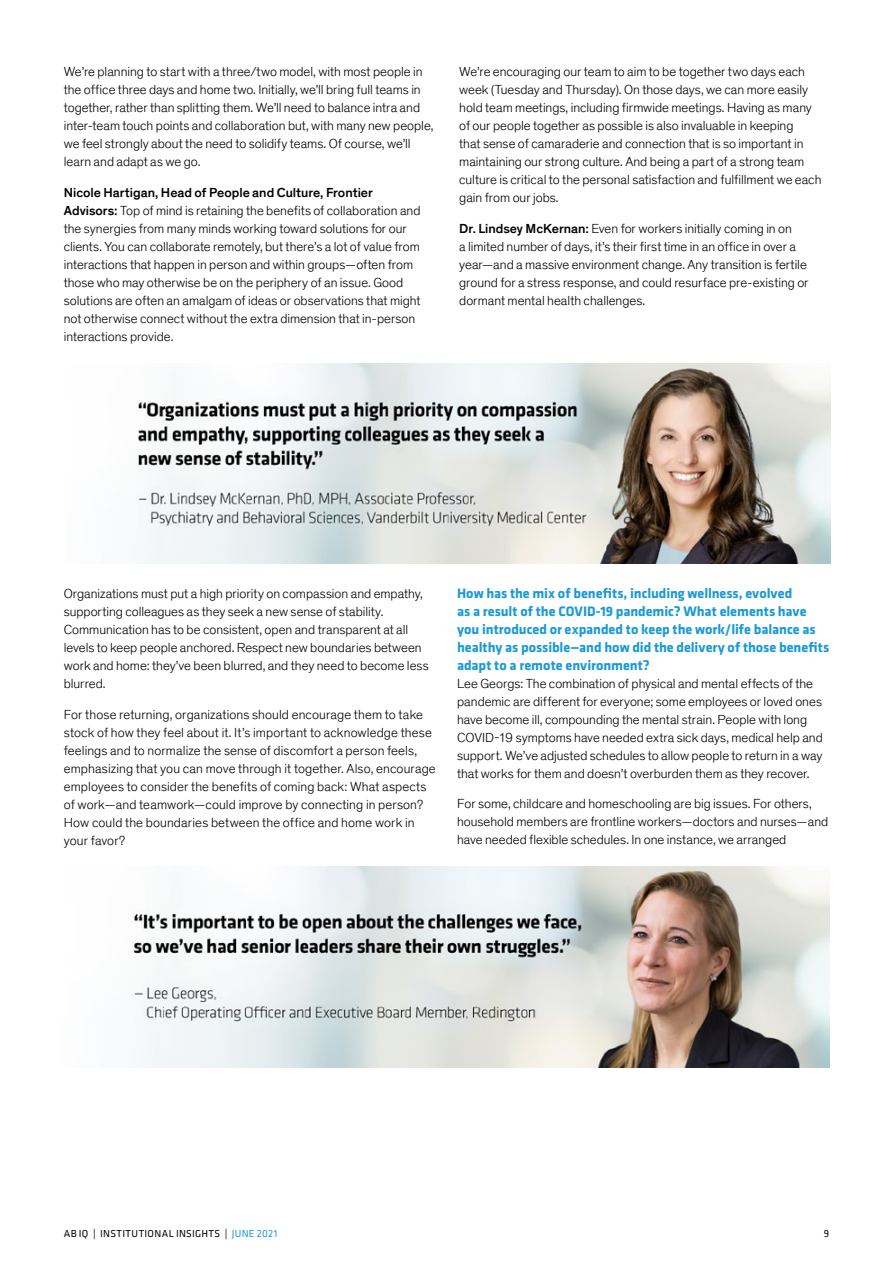
<style>
.page{position:relative;width:893px;height:1263px;background:#fff}
.page>*{position:absolute;margin:0;border:0;box-sizing:border-box;transform-origin:0 0}
.t1{font:700 14.25px/18px "Klavika";letter-spacing:-.005em;color:#1c9ad6}
.t2{font:300 13.5px/18px "Theinhardt";color:#000}
.t3{font:10.5px "Klavika";letter-spacing:.025em;color:#000}
.s1{font-weight:500}
.s2{color:#1c9ad6}
</style>
<div class="page">
<img style="left:137px;top:363px;width:694px;height:201px">
<img style="left:133px;top:867px;width:696px;height:200px">
<p class="t2" style="left:64px;top:63px;width:371px">We’re planning to start with a three/two model, with most people in the office three days and home two. Initially, we’ll bring full teams in together, rather than splitting them. We’ll need to balance intra and inter-team touch points and collaboration but, with many new people, we feel strongly about the need to solidify teams. Of course, we’ll learn and adapt as we go.</p>
<p class="t2" style="left:64px;top:184px;width:358px"><span class="s1">Nicole Hartigan, Head of People and Culture, Frontier Advisors:</span> Top of mind is retaining the benefits of collaboration and the synergies from many minds working toward solutions for our clients. You can collaborate remotely, but there’s a lot of value from interactions that happen in person and within groups—often from those who may otherwise be on the periphery of an issue. Good solutions are often an amalgam of ideas or observations that might not otherwise connect without the extra dimension that in-person interactions provide.</p>
<p class="t2" style="left:459px;top:63px;width:364px">We’re encouraging our team to aim to be together two days each week (Tuesday and Thursday). On those days, we can more easily hold team meetings, including firmwide meetings. Having as many of our people together as possible is also invaluable in keeping<br>that sense of camaraderie and connection that is so important in maintaining our strong culture. And being a part of a strong team culture is critical to the personal satisfaction and fulfillment we each gain from our jobs.</p>
<p class="t2" style="left:459px;top:219px;width:351px"><span class="s1">Dr. Lindsey McKernan:</span> Even for workers initially coming in on<br>a limited number of days, it’s their first time in an office in over a year—and a massive environment change. Any transition is fertile ground for a stress response, and could resurface pre-existing or dormant mental health challenges.</p>
<p class="t2" style="left:64px;top:584px;width:366px">Organizations must put a high priority on compassion and empathy, supporting colleagues as they seek a new sense of stability.<br>Communication has to be consistent, open and transparent at all levels to keep people anchored. Respect new boundaries between work and home: they’ve been blurred, and they need to become less blurred.</p>
<p class="t2" style="left:64px;top:705px;width:373px">For those returning, organizations should encourage them to take stock of how they feel about it. It’s important to acknowledge these feelings and to normalize the sense of discomfort a person feels, emphasizing that you can move through it together. Also, encourage employees to consider the benefits of coming back: What aspects of work—and teamwork—could improve by connecting in person?<br>How could the boundaries between the office and home work in your favor?</p>
<p class="t1" style="left:457px;top:583px;width:374px">How has the mix of benefits, including wellness, evolved<br>as a result of the COVID-19 pandemic? What elements have you introduced or expanded to keep the work/life balance as healthy as possible—and how did the delivery of those benefits adapt to a remote environment?</p>
<p class="t2" style="left:457px;top:674px;width:367px">Lee Georgs: The combination of physical and mental effects of the pandemic are different for everyone; some employees or loved ones have become ill, compounding the mental strain. People with long COVID-19 symptoms have needed extra sick days, medical help and support. We’ve adjusted schedules to allow people to return in a way that works for them and doesn’t overburden them as they recover.</p>
<p class="t2" style="left:457px;top:795px;width:373px">For some, childcare and homeschooling are big issues. For others, household members are frontline workers—doctors and nurses—and have needed flexible schedules. In one instance, we arranged</p>
<p class="t3" style="left:64px;top:1226px;width:215px">AB IQ | INSTITUTIONAL INSIGHTS | <span class="s2">JUNE 2021</span></p>
<p class="t3" style="left:824px;top:1226px;width:7px">9</p>
</div>
